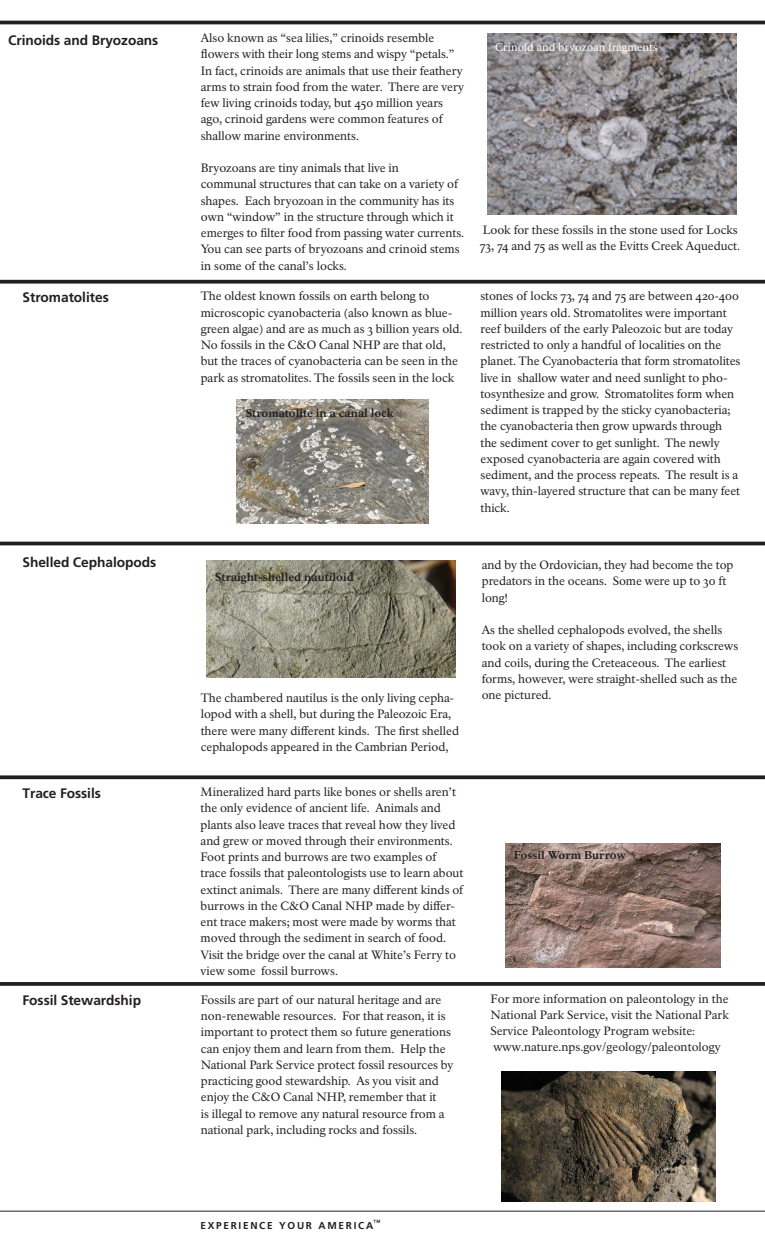
<style>
.page{position:relative;width:765px;height:1260px;background:#fff}
.page>*{position:absolute;margin:0;border:0;box-sizing:border-box;transform-origin:0 0}
.Head-A{font:700 13.75px "Frutiger LT Std";letter-spacing:-.005em;color:#231f20}
.Text{font:11.88px/16.2px "NPS Rawlinson OT Old";color:#231f20}
.t1{font:800 11.25px "NPS Rawlinson OT Old";letter-spacing:-.005em;color:#231f20}
.t2{font:11.25px "NPS Rawlinson OT Old";color:#fff}
.EXPERIENCE_YOUR_AME{font:700 10px "Frutiger LT Std";letter-spacing:.17em;color:#231f20}
</style>
<div class="page">
<svg style="left:0;top:775px;width:765px;height:4px;background:#3a3738"></svg>
<svg style="left:0;top:280px;width:765px;height:4px;background:#3a3637"></svg>
<hr style="left:0;top:542px;width:765px;height:3px;background:#231f20">
<svg style="left:0;top:982px;width:765px;height:4px;background:#302c2d"></svg>
<img style="left:502px;top:1072px;width:214px;height:129px">
<img style="left:506px;top:844px;width:214px;height:124px">
<img style="left:207px;top:560px;width:249px;height:117px">
<img style="left:237px;top:399px;width:192px;height:124px">
<img style="left:488px;top:34px;width:249px;height:180px">
<hr style="left:0;top:21px;width:765px;height:3px;background:#231f20">
<hr style="left:0;top:1211px;width:765px;height:1px;background:#231f20">
<p class="Head-A" style="left:8px;top:33px;width:152px">Crinoids and Bryozoans</p>
<p class="Text" style="left:201px;top:30px;width:265px">Also known as “sea lilies,” crinoids resemble flowers with their long stems and wispy “petals.” In fact, crinoids are animals that use their feathery arms to strain food from the water. There are very few living crinoids today, but 450 million years ago, crinoid gardens were common features of shallow marine environments.</p>
<p class="Text" style="left:201px;top:160px;width:265px">Bryozoans are tiny animals that live in<br>communal structures that can take on a variety of shapes. Each bryozoan in the community has its own “window” in the structure through which it emerges to filter food from passing water currents.<br>You can see parts of bryozoans and crinoid stems in some of the canal’s locks.</p>
<p class="t2" style="left:495px;top:41px;width:164px">Crinoid and bryozoan fragments</p>
<p class="Text" style="left:480px;top:222px;width:262px">Look for these fossils in the stone used for Locks<br>73, 74 and 75 as well as the Evitts Creek Aqueduct.</p>
<p class="Head-A" style="left:22px;top:289px;width:88px">Stromatolites</p>
<p class="Text" style="left:201px;top:288px;width:263px">The oldest known fossils on earth belong to microscopic cyanobacteria (also known as blue&shy;green algae) and are as much as 3 billion years old.<br>No fossils in the C&amp;O Canal NHP are that old, but the traces of cyanobacteria can be seen in the park as stromatolites. The fossils seen in the lock</p>
<p class="Text" style="left:481px;top:288px;width:261px">stones of locks 73, 74 and 75 are between 420-400 million years old. Stromatolites were important reef builders of the early Paleozoic but are today restricted to only a handful of localities on the planet. The Cyanobacteria that form stromatolites live in shallow water and need sunlight to pho&shy;tosynthesize and grow. Stromatolites form when sediment is trapped by the sticky cyanobacteria; the cyanobacteria then grow upwards through the sediment cover to get sunlight. The newly exposed cyanobacteria are again covered with sediment, and the process repeats. The result is a wavy, thin-layered structure that can be many feet thick.</p>
<p class="t1" style="left:246px;top:406px;width:150px">Stromatolite in a canal lock</p>
<p class="Head-A" style="left:22px;top:554px;width:135px">Shelled Cephalopods</p>
<p class="Text" style="left:482px;top:557px;width:253px">and by the Ordovician, they had become the top predators in the oceans. Some were up to 30 ft long!</p>
<p class="Text" style="left:482px;top:622px;width:258px">As the shelled cephalopods evolved, the shells took on a variety of shapes, including corkscrews and coils, during the Creteaceous. The earliest forms, however, were straight-shelled such as the one pictured.</p>
<p class="t1" style="left:215px;top:570px;width:140px">Straight-shelled nautiloid</p>
<p class="Text" style="left:201px;top:690px;width:260px">The chambered nautilus is the only living cepha&shy;lopod with a shell, but during the Paleozoic Era, there were many different kinds. The first shelled cephalopods appeared in the Cambrian Period,</p>
<p class="Head-A" style="left:22px;top:785px;width:80px">Trace Fossils</p>
<p class="Head-A" style="left:22px;top:992px;width:120px">Fossil Stewardship</p>
<p class="Text" style="left:201px;top:784px;width:264px">Mineralized hard parts like bones or shells aren’t the only evidence of ancient life. Animals and plants also leave traces that reveal how they lived and grew or moved through their environments.<br>Foot prints and burrows are two examples of trace fossils that paleontologists use to learn about extinct animals. There are many different kinds of burrows in the C&amp;O Canal NHP made by differ&shy;ent trace makers; most were made by worms that moved through the sediment in search of food.<br>Visit the bridge over the canal at White’s Ferry to view some fossil burrows.</p>
<p class="Text" style="left:201px;top:992px;width:254px">Fossils are part of our natural heritage and are non-renewable resources. For that reason, it is important to protect them so future generations can enjoy them and learn from them. Help the National Park Service protect fossil resources by practicing good stewardship. As you visit and enjoy the C&amp;O Canal NHP, remember that it<br>is illegal to remove any natural resource from a national park, including rocks and fossils.</p>
<p class="Text" style="left:490px;top:990px;width:240px">For more information on paleontology in the</p>
<p class="t1" style="left:514px;top:849px;width:114px">Fossil Worm Burrow</p>
<p class="Text" style="left:490px;top:1007px;width:240px">National Park Service, visit the National Park</p>
<p class="Text" style="left:490px;top:1023px;width:206px">Service Paleontology Program website:</p>
<p class="Text" style="left:493px;top:1039px;width:229px">www.nature.nps.gov/geology/paleontology</p>
<p class="EXPERIENCE_YOUR_AME" style="left:201px;top:1219px;width:182px">EXPERIENCE YOUR AMERICA<sup>™</sup></p>
</div>
